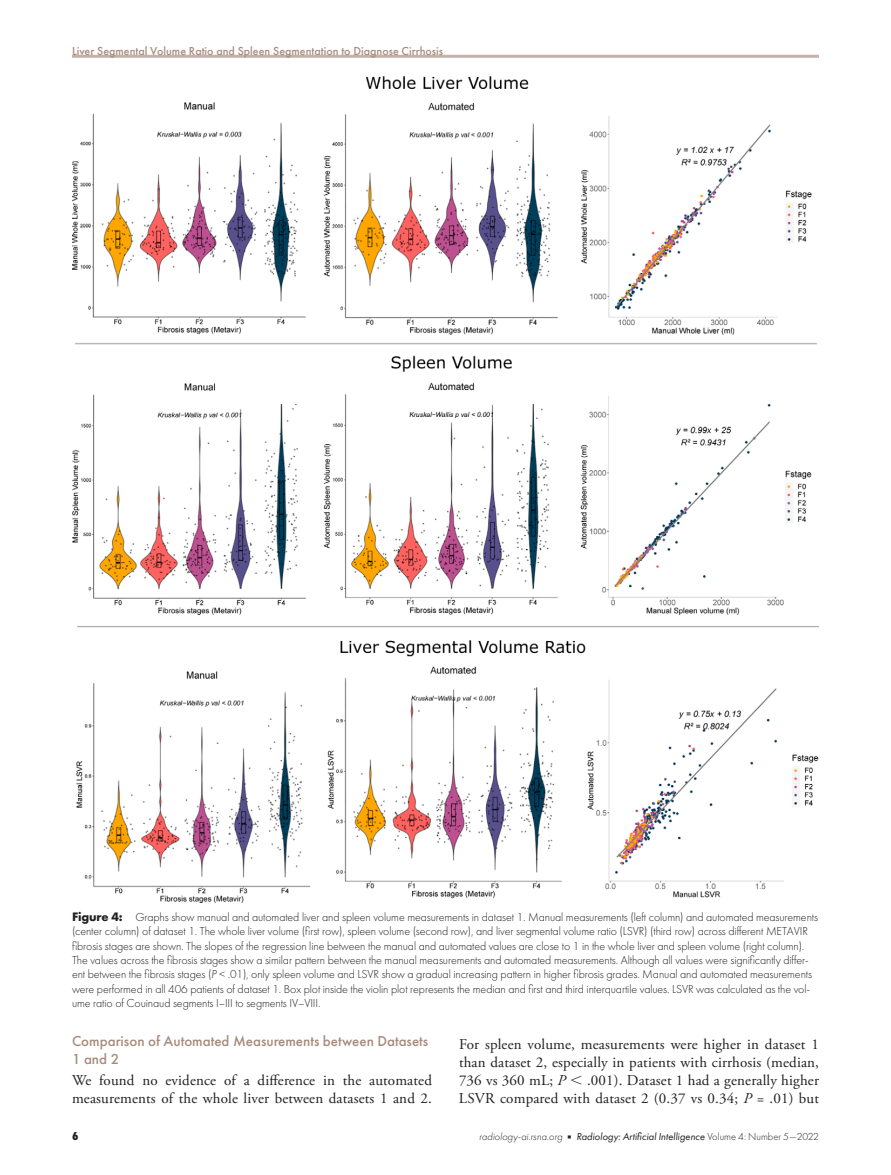
<style>
.page{position:relative;width:891px;height:1175px;background:#fff}
.page>*{position:absolute;margin:0;border:0;box-sizing:border-box;transform-origin:0 0}
.t1{font:15px/18px "Adobe Garamond Pro";letter-spacing:.01em;color:#231f20}
.t2{font:500 15px/18px "Futura PT";color:#a68b7d}
.t3{font:300 12px/14.4px "Futura PT";letter-spacing:-.01em;color:#231f20}
.t4{font:500 12px "Futura PT";color:#a68b7d}
.t5{font:800 12px "Futura PT Cond";color:#231f20}
.t6{font:italic 10.5px "Futura PT";color:#231f20}
.s1{font-weight:700;font-size:12.75px}
.s2{font-style:italic}
.s3{font-family:"Universal Greekwith Math Pi"}
.s4{font-weight:300}
.s5{font-family:"Universal Newswith Comm Pi";font-style:normal;font-size:6px}
.s6{font-weight:300;font-style:normal}
</style>
<div class="page">
<hr style="left:72px;top:55px;width:747px;height:3px;background:#c5b2a8">
<img style="left:72px;top:76px;width:747px;height:826px">
<p class="t4" style="left:72px;top:43px;width:373px">Liver Segmental Volume Ratio and Spleen Segmentation to Diagnose Cirrhosis</p>
<p class="t3" style="left:72px;top:909px;width:748px"><span class="s1">Figure 4:</span> Graphs show manual and automated liver and spleen volume measurements in dataset 1. Manual measurements (left column) and automated measurements (center column) of dataset 1. The whole liver volume (first row), spleen volume (second row), and liver segmental volume ratio (LSVR) (third row) across different METAVIR fibrosis stages are shown. The slopes of the regression line between the manual and automated values are close to 1 in the whole liver and spleen volume (right column).<br>The values across the fibrosis stages show a similar pattern between the manual measurements and automated measurements. Although all values were significantly differ&shy;ent between the fibrosis stages (<span class="s2">P</span> &lt; .01), only spleen volume and LSVR show a gradual increasing pattern in higher fibrosis grades. Manual and automated measurements were performed in all 406 patients of dataset 1. Box plot inside the violin plot represents the median and first and third interquartile values. LSVR was calculated as the vol&shy;ume ratio of Couinaud segments I–III to segments IV–VIII.</p>
<p class="t2" style="left:72px;top:1031px;width:358px">Comparison of Automated Measurements between Datasets<br>1 and 2</p>
<p class="t1" style="left:72px;top:1071px;width:362px">We found no evidence of a difference in the automated measurements of the whole liver between datasets 1 and 2.</p>
<p class="t1" style="left:459px;top:1035px;width:362px;text-align:justify">For spleen volume, measurements were higher in dataset 1 than dataset 2, especially in patients with cirrhosis (median, 736 vs 360 mL; <span class="s2">P</span> <span class="s3">,</span> .001). Dataset 1 had a generally higher LSVR compared with dataset 2 (0.37 vs 0.34; <span class="s2">P</span> = .01) but</p>
<p class="t5" style="left:72px;top:1128px;width:8px">6</p>
<p class="t6" style="left:479px;top:1130px;width:341px"><span class="s4">radiology-ai.rsna.org</span> <span class="s5">n</span> Radiology: Artificial Intelligence <span class="s6">Volume 4: Number 5—2022</span></p>
</div>
